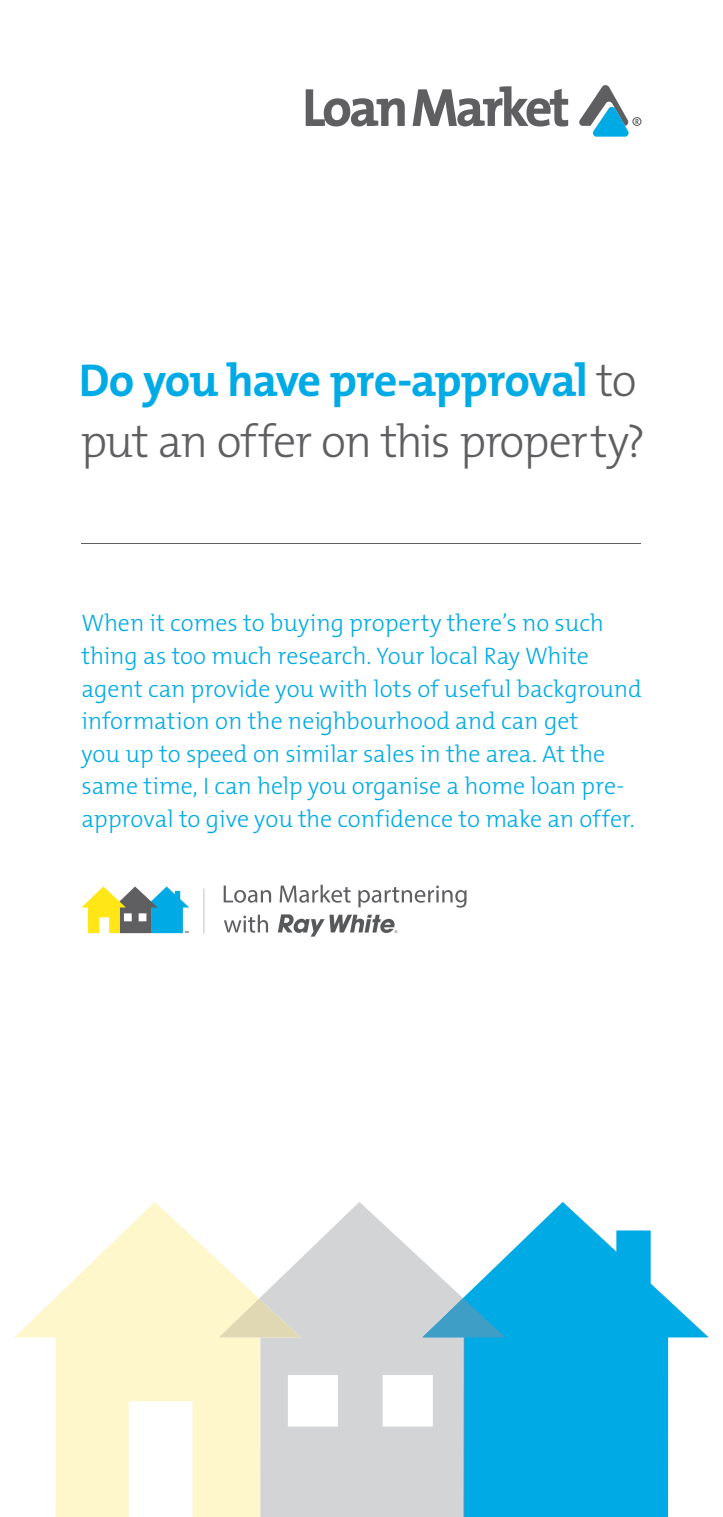
<style>
.page{position:relative;width:723px;height:1517px;background:#fff}
.page>*{position:absolute;margin:0;border:0;box-sizing:border-box;transform-origin:0 0}
.t1{font:300 46.25px "The Mix B3";letter-spacing:-.035em;color:#5f5f62}
.t2{font:700 46.25px "The Mix B7";letter-spacing:-.025em;color:#00abe5}
.t3{font:300 24px/32.5px "The Mix B3";letter-spacing:-.005em;color:#00abe5}
.s1{font-family:"The Mix B3";font-weight:300;color:#5f5f62}
</style>
<div class="page">
<svg style="left:464px;top:1202px;width:245px;height:315px;fill:#00abe5"></svg>
<svg style="left:260px;top:1202px;width:204px;height:315px;fill:#d3d4d6"></svg>
<svg style="left:422px;top:1298px;width:83px;height:219px;background:#67bddc"></svg>
<svg style="left:14px;top:1202px;width:246px;height:315px;fill:#fef7cc"></svg>
<svg style="left:219px;top:1298px;width:82px;height:39px;background:#e3dec2"></svg>
<svg style="left:412px;top:86px;width:156px;height:40px"></svg>
<svg style="left:306px;top:89px;width:99px;height:37px"></svg>
<svg style="left:579px;top:85px;width:62px;height:52px"></svg>
<hr style="left:81px;top:543px;width:560px;height:1px;background:#5f5f62">
<svg style="left:204px;top:889px;width:1px;height:44px"></svg>
<svg style="left:224px;top:885px;width:47px;height:17px"></svg>
<svg style="left:280px;top:884px;width:71px;height:18px"></svg>
<svg style="left:358px;top:885px;width:109px;height:22px"></svg>
<svg style="left:224px;top:914px;width:44px;height:18px"></svg>
<svg style="left:278px;top:914px;width:119px;height:22px"></svg>
<svg style="left:81px;top:886px;width:108px;height:47px"></svg>
<h1 class="t2" style="left:79px;top:356px;width:559px">Do you have pre-approval <span class="s1">to</span></h1>
<h1 class="t1" style="left:81px;top:418px;width:566px">put an offer on this property?</h1>
<p class="t3" style="left:81px;top:608px;width:562px">When it comes to buying property there’s no such thing as too much research. Your local Ray White agent can provide you with lots of useful background information on the neighbourhood and can get<br>you up to speed on similar sales in the area. At the same time, I can help you organise a home loan pre&shy;approval to give you the confidence to make an offer.</p>
</div>
